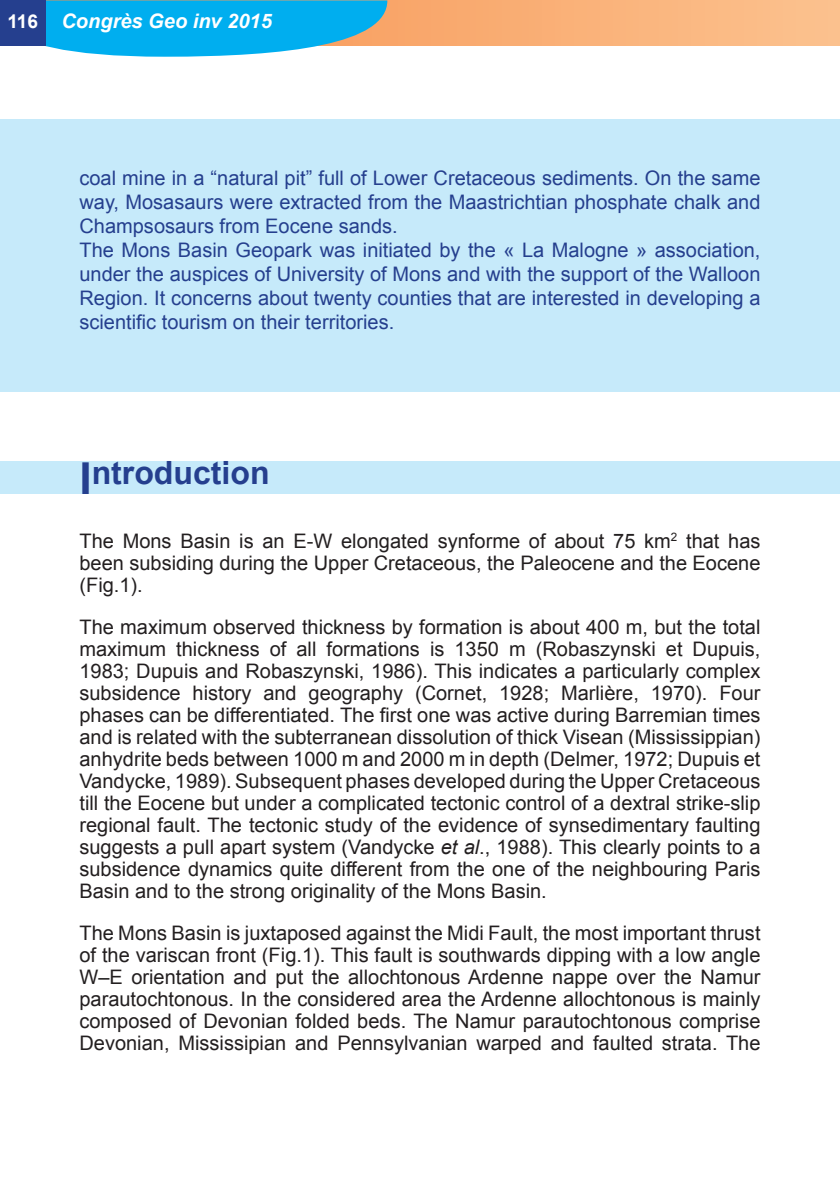
<style>
.page{position:relative;width:840px;height:1191px;background:#fff}
.page>*{position:absolute;margin:0;border:0;box-sizing:border-box;transform-origin:0 0}
.t1{font:700 32px "Arial";color:#253f8e}
.t2{font:20px/22px "Arial";color:#231f20;text-align:justify}
.t3{font:20px/24px "Arial";color:#253f8e;text-align:justify}
.t4{font:italic 700 20px "Arial";color:#fff}
.s1{font-style:normal;font-size:19px}
.s2{font-size:44px}
.s3{font-style:italic}
</style>
<div class="page">
<svg style="left:387px;top:0;width:452px;height:45px;background:#f9b37b"></svg>
<svg style="left:0;top:0;width:387px;height:57px;background:#28b5e9"></svg>
<div style="left:0;top:0;width:45px;height:45px;background:#253f8e"></div>
<div style="left:0;top:461px;width:839px;height:33px;background:#c6eafa"></div>
<div style="left:0;top:119px;width:839px;height:272px;background:#c6eafa"></div>
<p class="t4" style="left:7px;top:8px;width:266px"><span class="s1">116</span> Congrès Geo inv 2015</p>
<p class="t3" style="left:79px;top:166px;width:682px">coal mine in a “natural pit” full of Lower Cretaceous sediments. On the same way, Mosasaurs were extracted from the Maastrichtian phosphate chalk and Champsosaurs from Eocene sands.</p>
<p class="t3" style="left:79px;top:238px;width:682px">The Mons Basin Geopark was initiated by the « La Malogne » association, under the auspices of University of Mons and with the support of the Walloon Region. It concerns about twenty counties that are interested in developing a scientific tourism on their territories.</p>
<p class="t1" style="left:79px;top:452px;width:191px"><span class="s2">I</span>ntroduction</p>
<p class="t2" style="left:79px;top:530px;width:682px">The Mons Basin is an E-W elongated synforme of about 75 km<sup>2</sup> that has been subsiding during the Upper Cretaceous, the Paleocene and the Eocene (Fig.1).</p>
<p class="t2" style="left:79px;top:616px;width:682px">The maximum observed thickness by formation is about 400 m, but the total maximum thickness of all formations is 1350 m (Robaszynski et Dupuis, 1983; Dupuis and Robaszynski, 1986). This indicates a particularly complex subsidence history and geography (Cornet, 1928; Marlière, 1970). Four phases can be differentiated. The first one was active during Barremian times and is related with the subterranean dissolution of thick Visean (Mississippian) anhydrite beds between 1000 m and 2000 m in depth (Delmer, 1972; Dupuis et Vandycke, 1989). Subsequent phases developed during the Upper Cretaceous till the Eocene but under a complicated tectonic control of a dextral strike-slip regional fault. The tectonic study of the evidence of synsedimentary faulting suggests a pull apart system (Vandycke <span class="s3">et al</span>., 1988). This clearly points to a subsidence dynamics quite different from the one of the neighbouring Paris Basin and to the strong originality of the Mons Basin.</p>
<p class="t2" style="left:79px;top:922px;width:682px">The Mons Basin is juxtaposed against the Midi Fault, the most important thrust of the variscan front (Fig.1). This fault is southwards dipping with a low angle W–E orientation and put the allochtonous Ardenne nappe over the Namur parautochtonous. In the considered area the Ardenne allochtonous is mainly composed of Devonian folded beds. The Namur parautochtonous comprise Devonian, Mississipian and Pennsylvanian warped and faulted strata. The</p>
</div>
